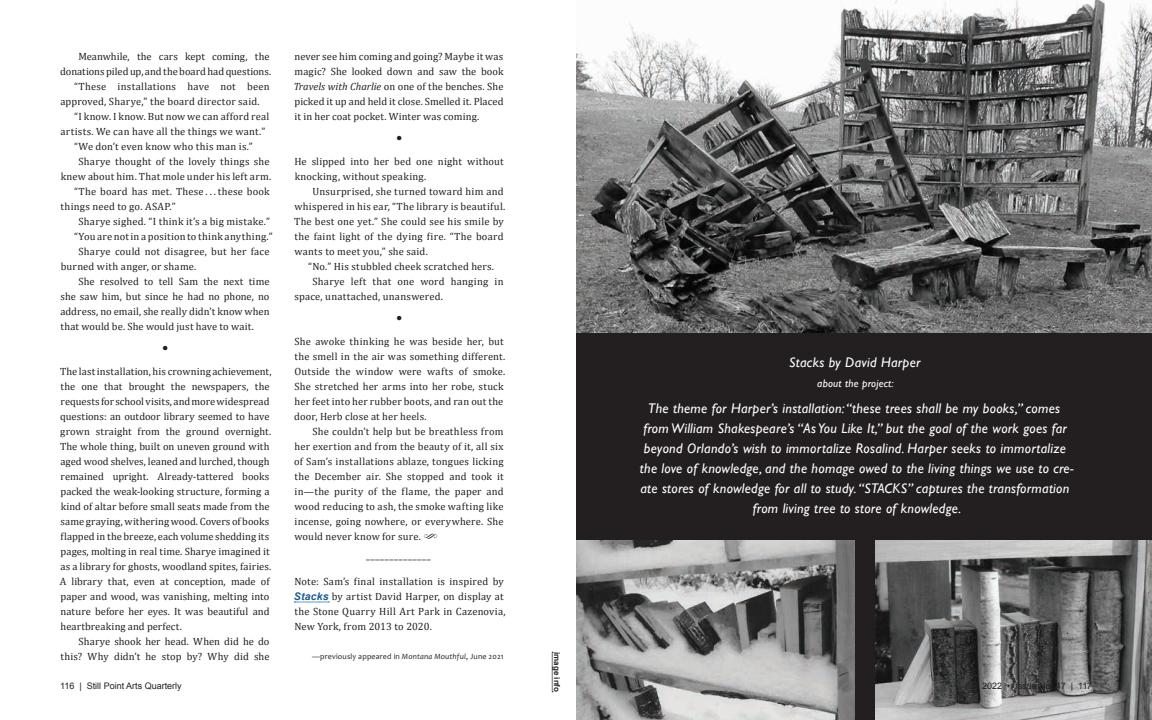
<style>
.page{position:relative;width:1152px;height:720px;background:#fff}
.page>*{position:absolute;margin:0;border:0;box-sizing:border-box;transform-origin:0 0}
.glyph{font:18px "CM Tiempo";color:#231f20}
.genre{font:italic 14px/20px "Gill Sans";letter-spacing:.02em;color:#fff;text-align:center}
.genre-2{font:italic 11px "Gill Sans";letter-spacing:.02em;color:#fff}
.feature_paragraph{font:10.5px/15px "Cambria";letter-spacing:.015em;color:#231f20}
.new_section{font:10.5px/15px "Cambria";letter-spacing:.005em;color:#231f20}
.t1{font:9px "Arial";color:#231f20}
.caption_center{font:8px "Candara";letter-spacing:.02em;color:#231f20}
.button{font:700 8px "Arial";color:#231f20}
.s1{font-style:italic}
.s2{font-family:"Type Embellishments One Let Plain";font-size:17px}
.s3{font-family:"Arial";font-weight:700;font-style:italic;color:#175d9e}
</style>
<div class="page">
<div style="left:576px;top:0;width:576px;height:720px;background:#231f20"></div>
<img style="left:576px;top:0;width:576px;height:332px">
<img style="left:576px;top:540px;width:279px;height:180px">
<img style="left:875px;top:540px;width:277px;height:180px">
<svg style="left:294px;top:602px;width:35px;height:1px"></svg>
<svg style="left:552px;top:652px;width:1px;height:41px"></svg>
<p class="feature_paragraph" style="left:60px;top:49px;width:213px;text-align:right">Meanwhile, the cars kept coming, the donations piled up, and the board had questions.</p>
<p class="feature_paragraph" style="left:60px;top:79px;width:211px;text-indent:14px">“These installations have not been approved, Sharye,” the board director said.</p>
<p class="feature_paragraph" style="left:60px;top:109px;width:211px;text-indent:14px">“I know. I know. But now we can afford real artists. We can have all the things we want.”</p>
<p class="feature_paragraph" style="left:74px;top:139px;width:180px">“We don’t even know who this man is.”</p>
<p class="feature_paragraph" style="left:61px;top:154px;width:212px;text-align:right">Sharye thought of the lovely things she knew about him. That mole under his left arm.</p>
<p class="feature_paragraph" style="left:61px;top:184px;width:211px;text-indent:14px">“The board has met. These . . . these book things need to go. ASAP.”</p>
<p class="feature_paragraph" style="left:78px;top:214px;width:193px">Sharye sighed. “I think it’s a big mistake.”</p>
<p class="feature_paragraph" style="left:74px;top:229px;width:200px">“You are not in a position to think anything.”</p>
<p class="feature_paragraph" style="left:61px;top:244px;width:210px;text-indent:18px">Sharye could not disagree, but her face burned with anger, or shame.</p>
<p class="feature_paragraph" style="left:60px;top:274px;width:211px;text-align:justify;text-indent:18px">She resolved to tell Sam the next time she saw him, but since he had no phone, no address, no email, she really didn’t know when that would be. She would just have to wait.</p>
<p class="glyph" style="left:162px;top:338px;width:8px">•</p>
<p class="new_section" style="left:60px;top:364px;width:213px">The last installation, his crowning achievement, the one that brought the newspapers, the requests for school visits, and more widespread questions: an outdoor library seemed to have grown straight from the ground overnight.<br>The whole thing, built on uneven ground with aged wood shelves, leaned and lurched, though remained upright. Already-tattered books packed the weak-looking structure, forming a kind of altar before small seats made from the same graying, withering wood. Covers of books flapped in the breeze, each volume shedding its pages, molting in real time. Sharye imagined it as a library for ghosts, woodland spites, fairies.<br>A library that, even at conception, made of paper and wood, was vanishing, melting into nature before her eyes. It was beautiful and heartbreaking and perfect.</p>
<p class="feature_paragraph" style="left:61px;top:634px;width:210px;text-align:right">Sharye shook her head. When did he do this? Why didn’t he stop by? Why did she</p>
<p class="feature_paragraph" style="left:294px;top:49px;width:211px;text-align:justify">never see him coming and going? Maybe it was magic? She looked down and saw the book <span class="s1">Travels with Charlie</span> on one of the benches. She picked it up and held it close. Smelled it. Placed it in her coat pocket. Winter was coming.</p>
<p class="glyph" style="left:396px;top:128px;width:8px">•</p>
<p class="new_section" style="left:294px;top:154px;width:211px">He slipped into her bed one night without knocking, without speaking.</p>
<p class="feature_paragraph" style="left:294px;top:184px;width:213px;text-indent:18px">Unsurprised, she turned toward him and whispered in his ear, “The library is beautiful.<br>The best one yet.” She could see his smile by the faint light of the dying fire. “The board wants to meet you,” she said.</p>
<p class="feature_paragraph" style="left:308px;top:259px;width:187px">“No.” His stubbled cheek scratched hers.</p>
<p class="feature_paragraph" style="left:295px;top:274px;width:211px;text-indent:18px">Sharye left that one word hanging in space, unattached, unanswered.</p>
<p class="glyph" style="left:396px;top:308px;width:8px">•</p>
<p class="new_section" style="left:294px;top:334px;width:213px">She awoke thinking he was beside her, but the smell in the air was something different.<br>Outside the window were wafts of smoke.<br>She stretched her arms into her robe, stuck her feet into her rubber boots, and ran out the door, Herb close at her heels.</p>
<p class="feature_paragraph" style="left:294px;top:424px;width:211px;text-align:justify;text-indent:18px">She couldn’t help but be breathless from her exertion and from the beauty of it, all six of Sam’s installations ablaze, tongues licking the December air. She stopped and took it in—the purity of the flame, the paper and wood reducing to ash, the smoke wafting like incense, going nowhere, or everywhere. She would never know for sure. <span class="s2">S</span></p>
<p class="feature_paragraph" style="left:366px;top:548px;width:66px">______________</p>
<p class="feature_paragraph" style="left:294px;top:574px;width:213px">Note: Sam’s final installation is inspired by <span class="s3">Stacks</span> by artist David Harper, on display at the Stone Quarry Hill Art Park in Cazenovia, New York, from 2013 to 2020.</p>
<p class="genre" style="left:789px;top:352px;width:133px">Stacks by David Harper</p>
<p class="genre-2" style="left:817px;top:377px;width:78px">about the project:</p>
<p class="genre" style="left:640px;top:398px;width:435px">The theme for Harper’s installation: “these trees shall be my books,” comes from William Shakespeare’s “As You Like It,” but the goal of the work goes far beyond Orlando’s wish to immortalize Rosalind. Harper seeks to immortalize the love of knowledge, and the homage owed to the living things we use to cre&shy;ate stores of knowledge for all to study. “STACKS” captures the transformation from living tree to store of knowledge.</p>
<p class="caption_center" style="left:312px;top:652px;width:193px">—previously appeared in <span class="s1">Montana Mouthful</span>, June 2021</p>
<p class="button" style="left:562px;top:652px;width:42px;rotate:90deg">image info</p>
<p class="t1" style="left:60px;top:680px;width:123px">116 | Still Point Arts Quarterly</p>
<p class="t1" style="left:965px;top:680px;width:128px">Fall 2022 • Issue No. 47 | 117</p>
</div>
